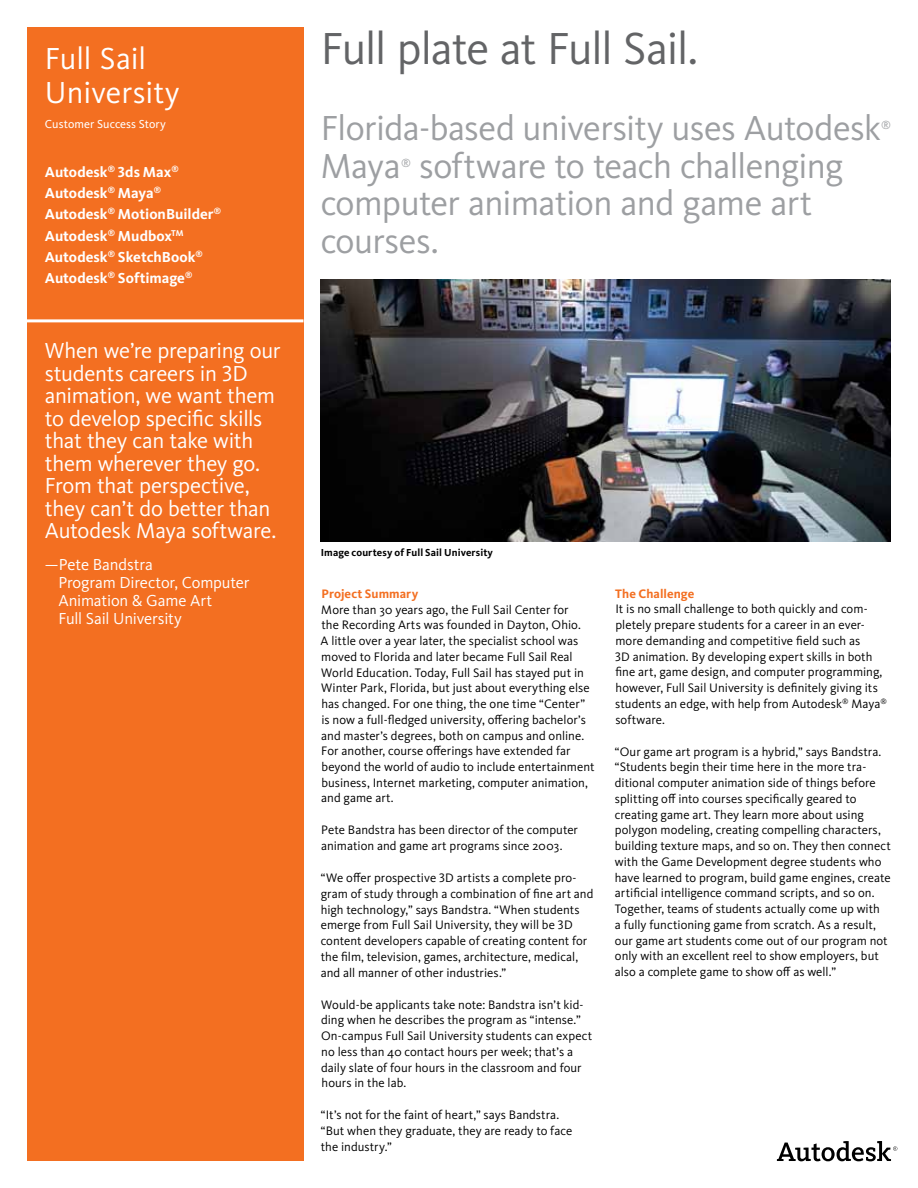
<style>
.page{position:relative;width:918px;height:1188px;background:#fff}
.page>*{position:absolute;margin:0;border:0;box-sizing:border-box;transform-origin:0 0}
.t1{font:46.5px "Kievit Pro";letter-spacing:-.025em;color:#636466}
.t2{font:36px/37.5px "Kievit Pro";letter-spacing:-.015em;color:#9d9fa2}
.t3{font:31.5px/34.5px "Kievit Pro";color:#fff}
.t4{font:22.5px/22.5px "Kievit Pro";letter-spacing:-.015em;color:#fff}
.t5{font:16.5px/18px "Kievit Pro";letter-spacing:-.01em;color:#fff}
.t6{font:700 15px/21.1px "Kievit Pro";color:#fff}
.t7{font:12.75px/15.8px "Kievit Pro";letter-spacing:.005em;color:#000}
.t8{font:700 12.75px "Kievit Pro";letter-spacing:.005em;color:#f36f21}
.t9{font:12px "Kievit Pro";letter-spacing:.005em;color:#fff}
.t10{font:11.4px "Kievit Pro";color:#9d9fa2}
.t11{font:700 10.5px "Kievit Pro";letter-spacing:.01em;color:#000}
</style>
<div class="page">
<img style="left:321px;top:279px;width:570px;height:263px">
<div style="left:27px;top:27px;width:276px;height:1134px;background:#f36f21"></div>
<hr style="left:27px;top:319px;width:276px;height:3px;background:#fff">
<svg style="left:777px;top:1141px;width:120px;height:20px"></svg>
<h3 class="t3" style="left:45px;top:41px;width:136px">Full Sail<br>University</h3>
<p class="t9" style="left:45px;top:116px;width:123px">Customer Success Story</p>
<p class="t6" style="left:45px;top:161px;width:178px">Autodesk<sup>®</sup> 3ds Max<sup>®<br></sup>Autodesk<sup>®</sup> Maya<sup>®<br></sup>Autodesk<sup>®</sup> MotionBuilder<sup>®<br></sup>Autodesk<sup>®</sup> Mudbox<sup>TM<br></sup>Autodesk<sup>®</sup> SketchBook<sup>®<br></sup>Autodesk<sup>®</sup> Softimage<sup>®</sup></p>
<h3 class="t4" style="left:45px;top:339px;width:237px">When we’re preparing our students careers in 3D animation, we want them to develop specific skills that they can take with them wherever they go.<br>From that perspective, they can’t do better than<br>Autodesk Maya software.</h3>
<p class="t5" style="left:58px;top:555px;width:193px;text-indent:-13px">—Pete Bandstra<br>Program Director, Computer<br>Animation &amp; Game Art<br>Full Sail University</p>
<h1 class="t1" style="left:321px;top:20px;width:379px">Full plate at Full Sail.</h1>
<h2 class="t2" style="left:321px;top:109px;width:562px">Florida-based university uses Autodesk</h2>
<p class="t10" style="left:881px;top:119px;width:11px">®</p>
<h2 class="t2" style="left:321px;top:147px;width:81px">Maya</h2>
<p class="t10" style="left:401px;top:156px;width:11px">®</p>
<h2 class="t2" style="left:321px;top:147px;width:524px;text-indent:98px">software to teach challenging computer animation and game art courses.</h2>
<p class="t11" style="left:321px;top:547px;width:174px">Image courtesy of Full Sail University</p>
<p class="t8" style="left:322px;top:586px;width:98px">Project Summary</p>
<p class="t7" style="left:321px;top:601px;width:276px">More than 30 years ago, the Full Sail Center for<br>the Recording Arts was founded in Dayton, Ohio.<br>A little over a year later, the specialist school was moved to Florida and later became Full Sail Real World Education. Today, Full Sail has stayed put in Winter Park, Florida, but just about everything else has changed. For one thing, the one time “Center” is now a full-fledged university, offering bachelor’s and master’s degrees, both on campus and online.<br>For another, course offerings have extended far beyond the world of audio to include entertainment business, internet marketing, computer animation, and game art.</p>
<p class="t7" style="left:321px;top:822px;width:258px">Pete Bandstra has been director of the computer animation and game art programs since 2003.</p>
<p class="t7" style="left:321px;top:870px;width:274px">“We offer prospective 3D artists a complete pro&shy;gram of study through a combination of fine art and high technology,” says Bandstra. “When students emerge from Full Sail University, they will be 3D content developers capable of creating content for the film, television, games, architecture, medical, and all manner of other industries.”</p>
<p class="t7" style="left:321px;top:996px;width:273px">Would-be applicants take note: Bandstra isn’t kid&shy;ding when he describes the program as “intense.” On-campus Full Sail University students can expect no less than 40 contact hours per week; that’s a daily slate of four hours in the classroom and four hours in the lab.</p>
<p class="t7" style="left:321px;top:1107px;width:253px">“It’s not for the faint of heart,” says Bandstra. “But when they graduate, they are ready to face the industry.”</p>
<p class="t8" style="left:615px;top:586px;width:81px">The Challenge</p>
<p class="t7" style="left:615px;top:601px;width:273px">It is no small challenge to both quickly and com&shy;pletely prepare students for a career in an ever&shy;more demanding and competitive field such as<br>3D animation. By developing expert skills in both fine art, game design, and computer programming, however, Full Sail University is definitely giving its students an edge, with help from Autodesk<sup>®</sup> Maya<sup>® </sup>software.</p>
<p class="t7" style="left:615px;top:743px;width:277px">“Our game art program is a hybrid,” says Bandstra. “Students begin their time here in the more tra&shy;ditional computer animation side of things before splitting off into courses specifically geared to creating game art. They learn more about using polygon modeling, creating compelling characters, building texture maps, and so on. They then connect with the Game Development degree students who have learned to program, build game engines, create artificial intelligence command scripts, and so on.<br>Together, teams of students actually come up with<br>a fully functioning game from scratch. As a result, our game art students come out of our program not only with an excellent reel to show employers, but also a complete game to show off as well.”</p>
</div>
